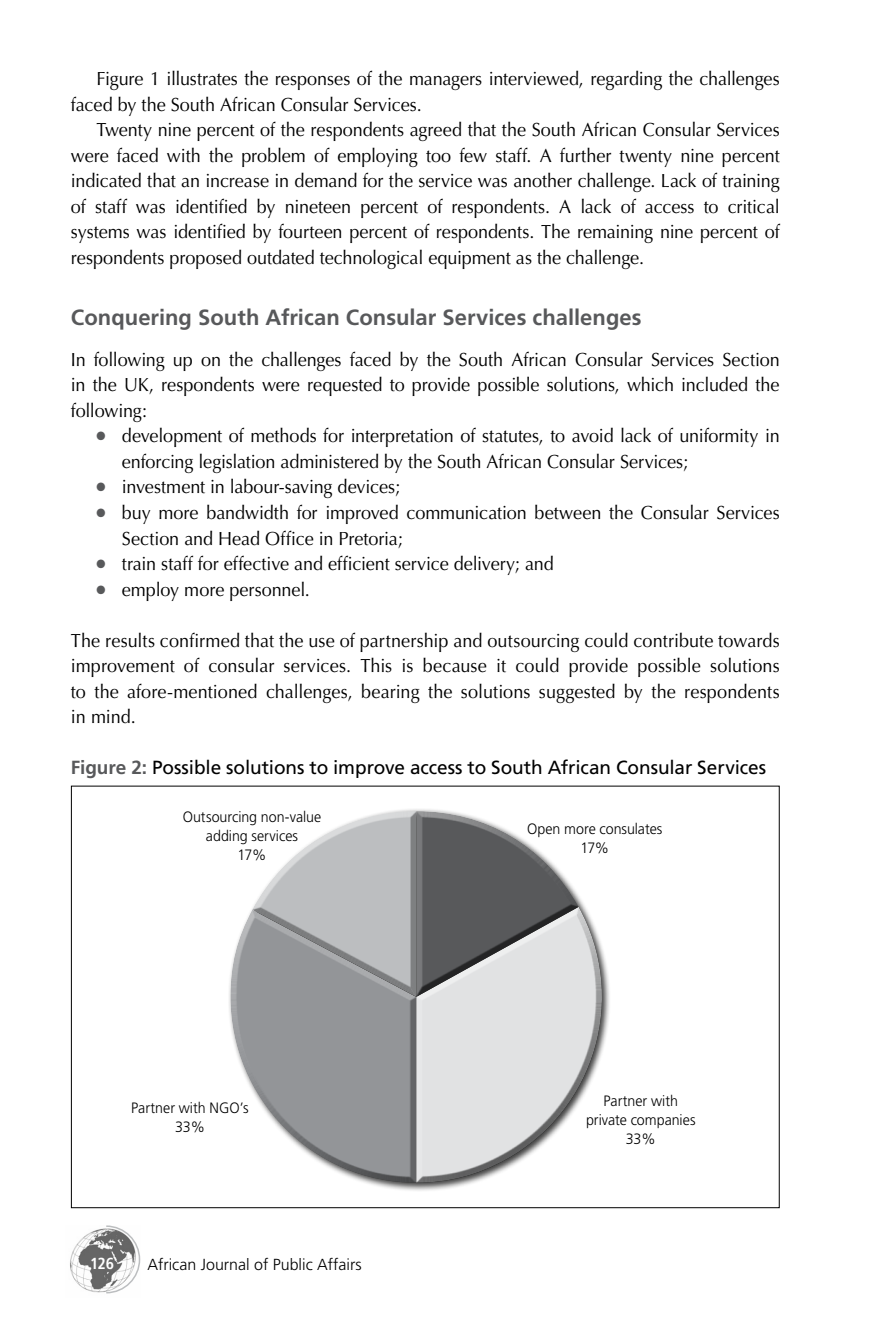
<style>
.page{position:relative;width:879px;height:1333px;background:#fff}
.page>*{position:absolute;margin:0;border:0;box-sizing:border-box;transform-origin:0 0}
.t1{font:700 22px "Frutiger";color:#58595b}
.t2{font:19px/25.6px "Optima";letter-spacing:-.005em;color:#000;scale:.95 1}
.t3{font:19px "Frutiger";letter-spacing:-.005em;color:#000}
.t4{font:300 16px "Frutiger";color:#000}
.t5{font:700 condensed 16px "Frutiger";color:#fff}
.t6{font:300 15px/19px "Frutiger";color:#000;text-align:center;scale:.95 1}
.s1{color:#58595b}
.s2{font-weight:700;color:#58595b}
</style>
<div class="page">
<img style="left:70px;top:1228px;width:35px;height:65px">
<svg style="left:105px;top:1225px;width:36px;height:69px"></svg>
<div style="left:223px;top:901px;width:201px;height:186px;background:#fff;opacity:.75"></div>
<div style="left:223px;top:992px;width:201px;height:193px;background:#000;opacity:.75"></div>
<div style="left:409px;top:902px;width:200px;height:283px;background:#000;opacity:.75"></div>
<svg style="left:252px;top:811px;width:157px;height:185px"></svg>
<div style="left:409px;top:803px;width:177px;height:196px;background:#fff;opacity:.75"></div>
<div style="left:409px;top:868px;width:177px;height:131px;background:#000;opacity:.75"></div>
<p class="t2" style="left:71px;top:66px;width:747px;text-indent:26px">Figure 1 illustrates the responses of the managers interviewed, regarding the challenges faced by the South African Consular Services.</p>
<p class="t2" style="left:71px;top:117px;width:747px;text-align:justify;text-indent:26px">Twenty nine percent of the respondents agreed that the South African Consular Services were faced with the problem of employing too few staff. A further twenty nine percent indicated that an increase in demand for the service was another challenge. Lack of training of staff was identified by nineteen percent of respondents. A lack of access to critical systems was identified by fourteen percent of respondents. The remaining nine percent of respondents proposed outdated technological equipment as the challenge.</p>
<p class="t1" style="left:71px;top:304px;width:572px">Conquering South African Consular Services challenges</p>
<p class="t2" style="left:71px;top:347px;width:748px;text-align:justify">In following up on the challenges faced by the South African Consular Services Section in the UK, respondents were requested to provide possible solutions, which included the following:</p>
<p class="t2" style="left:122px;top:423px;width:694px;text-indent:-26px"><span class="s1">●</span> development of methods for interpretation of statutes, to avoid lack of uniformity in enforcing legislation administered by the South African Consular Services;</p>
<p class="t2" style="left:96px;top:474px;width:321px"><span class="s1">●</span> investment in labour-saving devices;</p>
<p class="t2" style="left:122px;top:500px;width:694px;text-indent:-26px"><span class="s1">●</span> buy more bandwidth for improved communication between the Consular Services<br>Section and Head Office in Pretoria;</p>
<p class="t2" style="left:96px;top:551px;width:483px"><span class="s1">●</span> train staff for effective and efficient service delivery; and</p>
<p class="t2" style="left:96px;top:576px;width:226px"><span class="s1">●</span> employ more personnel.</p>
<p class="t2" style="left:71px;top:627px;width:747px;text-align:justify">The results confirmed that the use of partnership and outsourcing could contribute towards improvement of consular services. This is because it could provide possible solutions to the afore-mentioned challenges, bearing the solutions suggested by the respondents in mind.</p>
<p class="t3" style="left:71px;top:756px;width:697px"><span class="s2">Figure 2:</span> Possible solutions to improve access to South African Consular Services</p>
<p class="t6" style="left:183px;top:806px;width:147px">Outsourcing non‑value adding services<br>17%</p>
<p class="t6" style="left:131px;top:1097px;width:125px">Partner with NGO’s<br>33%</p>
<p class="t5" style="left:90px;top:1254px;width:26px">126</p>
<p class="t4" style="left:147px;top:1254px;width:216px">African Journal of Public Affairs</p>
<p class="t6" style="left:527px;top:818px;width:144px">Open more consulates<br>17%</p>
<p class="t6" style="left:586px;top:1091px;width:117px">Partner with private companies<br>33%</p>
</div>
